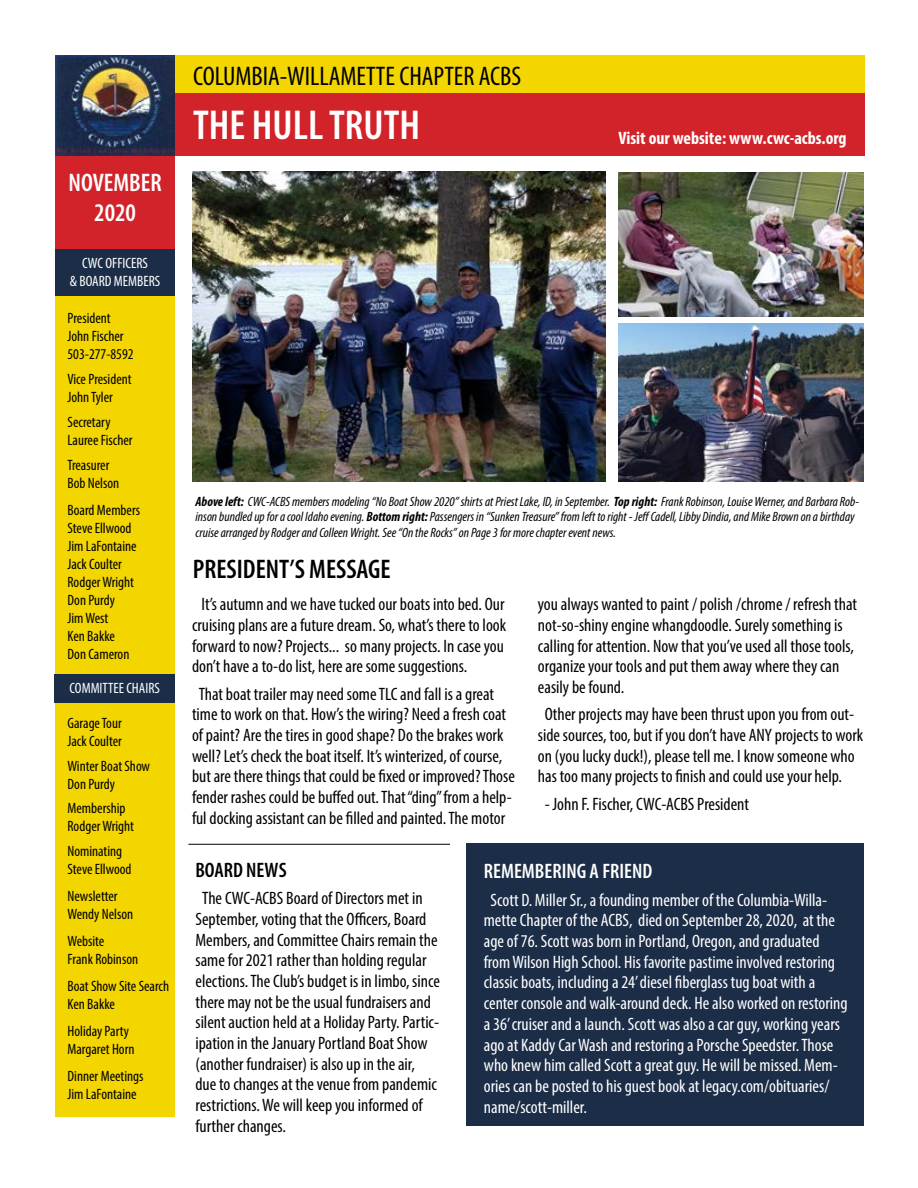
<style>
.page{position:relative;width:918px;height:1188px;background:#fff}
.page>*{position:absolute;margin:0;border:0;box-sizing:border-box;transform-origin:0 0}
.t1{font:600 condensed 42px "Myriad Pro";color:#fff}
.t2{font:condensed 27px "Myriad Pro";color:#000}
.t3{font:600 condensed 27px "Myriad Pro";color:#000}
.t4{font:600 condensed 25.5px/30.6px "Myriad Pro";color:#fff;text-align:center}
.t5{font:600 condensed 21px "Myriad Pro";color:#fff}
.t6{font:600 condensed 21px "Myriad Pro";color:#000}
.t7{font:condensed 18px/20.7px "Myriad Pro";color:#000}
.t8{font:condensed 18px/20.7px "Myriad Pro";color:#fff}
.t9{font:700 condensed 18px "Myriad Pro";color:#fff}
.t10{font:condensed 15px/18px "Myriad Pro";color:#000}
.t11{font:condensed 15px/18px "Myriad Pro";color:#fff;text-align:center}
.t12{font:italic condensed 13.5px/15.6px "Myriad Pro";color:#000}
.s1{font-weight:700}
</style>
<div class="page">
<div style="left:55px;top:269px;width:120px;height:848px;background:#f3d500"></div>
<div style="left:55px;top:156px;width:120px;height:119px;background:#d2232a"></div>
<div style="left:55px;top:249px;width:120px;height:46px;background:#1c2d47"></div>
<div style="left:55px;top:674px;width:120px;height:29px;background:#1c2d47"></div>
<div style="left:170px;top:93px;width:695px;height:63px;background:#d2232a"></div>
<div style="left:170px;top:55px;width:695px;height:38px;background:#f3d500"></div>
<img style="left:55px;top:55px;width:120px;height:101px">
<hr style="left:188px;top:844px;width:262px;height:1px;background:#000">
<img style="left:192px;top:171px;width:414px;height:311px">
<img style="left:618px;top:324px;width:246px;height:158px">
<img style="left:618px;top:173px;width:246px;height:143px">
<div style="left:466px;top:843px;width:398px;height:282px;background:#1c2d47"></div>
<h3 class="t4" style="left:68px;top:166px;width:95px">NOVEMBER<br>2020</h3>
<p class="t11" style="left:70px;top:254px;width:92px">CWC OFFICERS<br>&amp; BOARD MEMBERS</p>
<p class="t10" style="left:68px;top:309px;width:68px">President<br>John Fischer<br>503-277-8592</p>
<p class="t10" style="left:68px;top:370px;width:66px">Vice President<br>John Tyler</p>
<p class="t10" style="left:68px;top:413px;width:67px">Secretary<br>Lauree Fischer</p>
<p class="t10" style="left:68px;top:455px;width:53px">Treasurer<br>Bob Nelson</p>
<p class="t10" style="left:68px;top:500px;width:74px">Board Members<br>Steve Ellwood<br>Jim LaFontaine<br>Jack Coulter<br>Rodger Wright<br>Don Purdy<br>Jim West<br>Ken Bakke<br>Don Cameron</p>
<p class="t11" style="left:70px;top:679px;width:92px">COMMITTEE CHAIRS</p>
<p class="t10" style="left:68px;top:714px;width:56px">Garage Tour<br>Jack Coulter</p>
<p class="t10" style="left:68px;top:756px;width:84px">Winter Boat Show<br>Don Purdy</p>
<p class="t10" style="left:68px;top:799px;width:68px">Membership<br>Rodger Wright</p>
<p class="t10" style="left:68px;top:842px;width:66px">Nominating<br>Steve Ellwood</p>
<p class="t10" style="left:68px;top:887px;width:67px">Newsletter<br>Wendy Nelson</p>
<p class="t10" style="left:68px;top:932px;width:72px">Website<br>Frank Robinson</p>
<p class="t10" style="left:68px;top:977px;width:103px">Boat Show Site Search<br>Ken Bakke</p>
<p class="t10" style="left:68px;top:1022px;width:68px">Holiday Party<br>Margaret Horn</p>
<p class="t10" style="left:68px;top:1067px;width:78px">Dinner Meetings<br>Jim LaFontaine</p>
<h2 class="t2" style="left:193px;top:60px;width:329px">COLUMBIA-WILLAMETTE CHAPTER ACBS</h2>
<h1 class="t1" style="left:193px;top:99px;width:229px">THE HULL TRUTH</h1>
<p class="t9" style="left:618px;top:126px;width:230px">Visit our website: www.cwc-acbs.org</p>
<p class="t12" style="left:195px;top:493px;width:665px"><span class="s1">Above left:</span> CWC-ACBS members modeling “No Boat Show 2020” shirts at Priest Lake, ID, in September. <span class="s1">Top right:</span> Frank Robinson, Louise Werner, and Barbara Rob&shy;inson bundled up for a cool Idaho evening. <span class="s1">Bottom right:</span> Passengers in “Sunken Treasure” from left to right - Jeff Cadell, Libby Dindia, and Mike Brown on a birthday cruise arranged by Rodger and Colleen Wright. See “On the Rocks” on Page 3 for more chapter event news.</p>
<h2 class="t3" style="left:193px;top:552px;width:199px">PRESIDENT’S MESSAGE</h2>
<p class="t7" style="left:192px;top:594px;width:316px;text-indent:10px">It’s autumn and we have tucked our boats into bed. Our cruising plans are a future dream. So, what’s there to look forward to now? Projects... so many projects. In case you don’t have a to-do list, here are some suggestions.</p>
<p class="t7" style="left:192px;top:683px;width:324px;text-indent:7px">That boat trailer may need some TLC and fall is a great time to work on that. How’s the wiring? Need a fresh coat of paint? Are the tires in good shape? Do the brakes work well? Let’s check the boat itself. It’s winterized, of course, but are there things that could be fixed or improved? Those fender rashes could be buffed out. That “ding” from a help&shy;ful docking assistant can be filled and painted. The motor</p>
<p class="t7" style="left:538px;top:594px;width:321px">you always wanted to paint / polish /chrome / refresh that not-so-shiny engine whangdoodle. Surely something is calling for attention. Now that you’ve used all those tools, organize your tools and put them away where they can easily be found.</p>
<p class="t7" style="left:538px;top:704px;width:327px;text-indent:7px">Other projects may have been thrust upon you from out&shy;side sources, too, but if you don’t have ANY projects to work on (you lucky duck!), please tell me. I know someone who has too many projects to finish and could use your help.</p>
<p class="t7" style="left:545px;top:793px;width:206px">- John F. Fischer, CWC-ACBS President</p>
<p class="t6" style="left:195px;top:857px;width:93px">BOARD NEWS</p>
<p class="t7" style="left:195px;top:888px;width:246px;text-indent:7px">The CWC-ACBS Board of Directors met in September, voting that the Officers, Board Members, and Committee Chairs remain the same for 2021 rather than holding regular elections. The Club’s budget is in limbo, since there may not be the usual fundraisers and silent auction held at a Holiday Party. Partic&shy;ipation in the January Portland Boat Show (another fundraiser) is also up in the air, due to changes at the venue from pandemic restrictions. We will keep you informed of further changes.</p>
<p class="t5" style="left:484px;top:858px;width:170px">REMEMBERING A FRIEND</p>
<p class="t8" style="left:484px;top:889px;width:365px;text-indent:7px">Scott D. Miller Sr., a founding member of the Columbia-Willa&shy;mette Chapter of the ACBS, died on September 28, 2020, at the age of 76. Scott was born in Portland, Oregon, and graduated from Wilson High School. His favorite pastime involved restoring classic boats, including a 24’ diesel fiberglass tug boat with a center console and walk-around deck. He also worked on restoring a 36’ cruiser and a launch. Scott was also a car guy, working years ago at Kaddy Car Wash and restoring a Porsche Speedster. Those who knew him called Scott a great guy. He will be missed. Mem&shy;ories can be posted to his guest book at legacy.com/obituaries/ name/scott-miller.</p>
</div>
